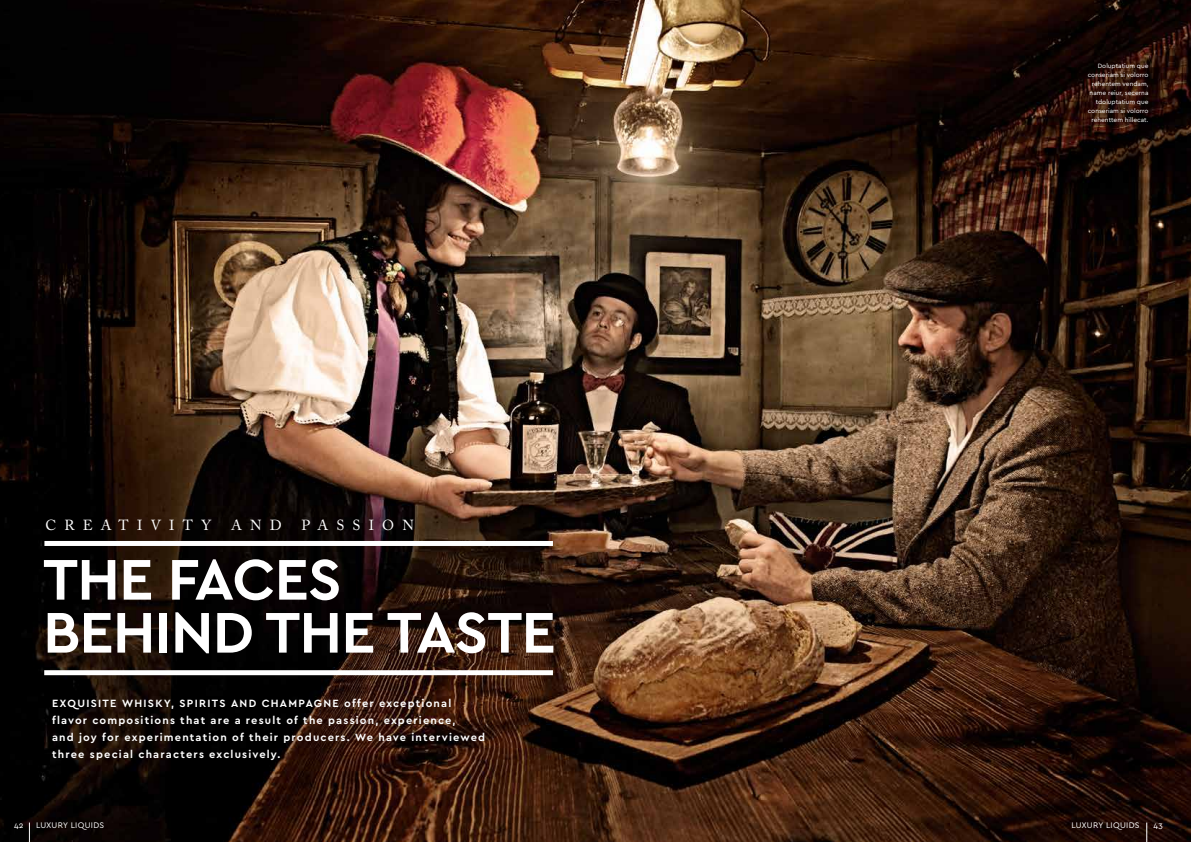
<style>
.page{position:relative;width:1191px;height:842px;background:#fff}
.page>*{position:absolute;margin:0;border:0;box-sizing:border-box;transform-origin:0 0}
.t1{font:700 60px/53px "Cera";letter-spacing:-.015em;color:#fff}
.t2{font:14.5px "Adobe Caslon Pro";letter-spacing:.565em;color:#fff}
.t3{font:700 11px/17px "Cera";letter-spacing:.105em;color:#fff}
.t4{font:8.5px "Cera";letter-spacing:.035em;color:#fff}
.t5{font:6.5px/9px "Cera";color:#fff;text-align:right}
</style>
<div class="page">
<img style="left:0;top:0;width:1191px;height:842px">
<div style="left:44px;top:670px;width:509px;height:5px;background:#fff"></div>
<div style="left:44px;top:541px;width:509px;height:5px;background:#fff"></div>
<svg style="left:1146px;top:822px;width:1px;height:20px"></svg>
<svg style="left:29px;top:822px;width:1px;height:20px"></svg>
<h2 class="t2" style="left:45px;top:517px;width:167px">CREATIVITY</h2>
<h2 class="t2" style="left:231px;top:517px;width:52px">AND</h2>
<h2 class="t2" style="left:301px;top:517px;width:114px">PASSION</h2>
<h1 class="t1" style="left:43px;top:551px;width:514px">THE FACES<br>BEHIND THE TASTE</h1>
<p class="t3" style="left:52px;top:694px;width:434px">EXQUISITE WHISKY, SPIRITS AND CHAMPAGNE offer exceptional flavor compositions that are a result of the passion, experience,<br>and joy for experimentation of their producers. We have interviewed three special characters exclusively.</p>
<p class="t5" style="left:1087px;top:61px;width:62px">Doluptatium que conseriam si volorro rehentem vendam, name reiur, secerna tdoluptatium que conseriam si volorro rehenttem hillecat.</p>
<p class="t4" style="left:14px;top:820px;width:11px">42</p>
<p class="t4" style="left:36px;top:820px;width:70px">LUXURY LIQUIDS</p>
<p class="t4" style="left:1071px;top:820px;width:70px">LUXURY LIQUIDS</p>
<p class="t4" style="left:1153px;top:820px;width:11px">43</p>
</div>
